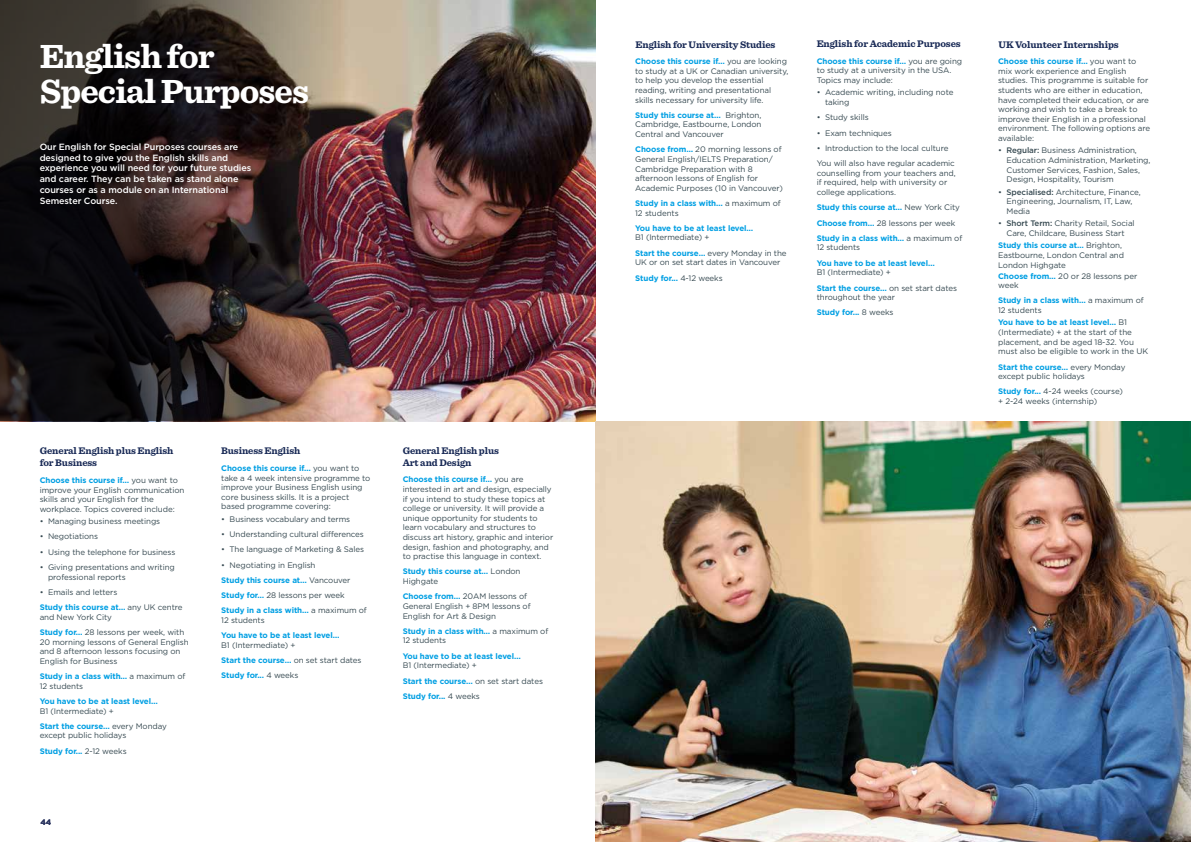
<style>
.page{position:relative;width:1191px;height:842px;background:#fff}
.page>*{position:absolute;margin:0;border:0;box-sizing:border-box;transform-origin:0 0}
.t1{font:700 35px/35px "Sentinel";letter-spacing:-.025em;color:#fff}
.t2{font:700 10px/12px "Sentinel";letter-spacing:-.01em;color:#182955}
.t3{font:500 9px/10.8px "Gotham";letter-spacing:-.01em;color:#fff}
.t4{font:8px/9.6px "Gotham";letter-spacing:-.01em;color:#364951}
.t5{font:700 8px/15.3px "Gotham";letter-spacing:-.01em;color:#009fe3}
.t6{font:700 8px "Gotham";color:#2b3560}
.s1{font-weight:700;color:#009fe3}
.s2{font-weight:400;color:#364951}
.s3{font-weight:500}
</style>
<div class="page">
<img style="left:383px;top:0;width:212px;height:421px">
<img style="left:0;top:0;width:383px;height:421px">
<img style="left:595px;top:421px;width:596px;height:421px">
<h1 class="t1" style="left:40px;top:37px;width:271px">English for<br>Special Purposes</h1>
<p class="t3" style="left:40px;top:141px;width:213px">Our English for Special Purposes courses are designed to give you the English skills and experience you will need for your future studies and career. They can be taken as stand alone courses or as a module on an International Semester Course.</p>
<p class="t2" style="left:40px;top:445px;width:135px">General English plus English for Business</p>
<p class="t2" style="left:221px;top:445px;width:81px">Business English</p>
<p class="t4" style="left:40px;top:475px;width:146px"><span class="s1">Choose this course if…</span> you want to improve your English communication skills and your English for the workplace. Topics covered include:</p>
<p class="t4" style="left:40px;top:516px;width:122px">• Managing business meetings</p>
<p class="t4" style="left:40px;top:532px;width:60px">• Negotiations</p>
<p class="t4" style="left:40px;top:547px;width:137px">• Using the telephone for business</p>
<p class="t4" style="left:48px;top:562px;width:128px;text-indent:-8px">• Giving presentations and writing professional reports</p>
<p class="t4" style="left:40px;top:584px;width:144px;line-height:15.3px">• Emails and letters<br><span class="s1">Study this course at…</span> any UK centre</p>
<p class="t4" style="left:40px;top:609px;width:146px;line-height:15.3px">and New York City<br><span class="s1">Study for…</span> 28 lessons per week, with</p>
<p class="t4" style="left:40px;top:637px;width:150px">20 morning lessons of General English and 8 afternoon lessons focusing on<br>English for Business</p>
<p class="t4" style="left:40px;top:671px;width:147px"><span class="s1">Study in a class with…</span> a maximum of<br>12 students</p>
<p class="t5" style="left:40px;top:693px;width:120px">You have to be at least level…</p>
<p class="t4" style="left:40px;top:703px;width:129px;line-height:15.3px">B1 (Intermediate) +<br><span class="s1">Start the course…</span> every Monday</p>
<p class="t4" style="left:40px;top:728px;width:88px;line-height:15.3px">except public holidays<br><span class="s1">Study for...</span> 2-12 weeks</p>
<p class="t4" style="left:221px;top:463px;width:151px"><span class="s1">Choose this course if…</span> you want to take a 4 week intensive programme to improve your Business English using core business skills. It is a project based programme covering:</p>
<p class="t4" style="left:221px;top:514px;width:131px">• Business vocabulary and terms</p>
<p class="t4" style="left:221px;top:529px;width:144px">• Understanding cultural differences</p>
<p class="t4" style="left:221px;top:544px;width:144px">• The language of Marketing &amp; Sales</p>
<p class="t4" style="left:221px;top:557px;width:147px;line-height:15.3px">• Negotiating in English<br><span class="s1">Study this course at…</span> Vancouver<br><span class="s1">Study for…</span> 28 lessons per week<br><span class="s1">Study in a class with…</span> a maximum of</p>
<p class="t4" style="left:221px;top:615px;width:45px">12 students</p>
<p class="t5" style="left:221px;top:628px;width:120px">You have to be at least level…</p>
<p class="t4" style="left:221px;top:637px;width:142px;line-height:15.3px">B1 (Intermediate) +<br><span class="s1">Start the course…</span> on set start dates<br><span class="s1">Study for...</span> 4 weeks</p>
<p class="t6" style="left:40px;top:817px;width:13px">44</p>
<p class="t2" style="left:403px;top:445px;width:98px">General English plus<br>Art and Design</p>
<p class="t4" style="left:403px;top:474px;width:152px"><span class="s1">Choose this course if…</span> you are interested in art and design, especially if you intend to study these topics at college or university. It will provide a unique opportunity for students to learn vocabulary and structures to discuss art history, graphic and interior design, fashion and photography, and to practise this language in context.</p>
<p class="t5" style="left:403px;top:567px;width:119px;line-height:9.6px">Study this course at… <span class="s2">London<br>Highgate</span></p>
<p class="t4" style="left:403px;top:591px;width:129px"><span class="s1">Choose from…</span> 20AM lessons of<br>General English + 8PM lessons of<br>English for Art &amp; Design</p>
<p class="t4" style="left:403px;top:626px;width:147px"><span class="s1">Study in a class with…</span> a maximum of<br>12 students</p>
<p class="t5" style="left:403px;top:648px;width:120px">You have to be at least level…</p>
<p class="t4" style="left:403px;top:658px;width:142px;line-height:15.3px">B1 (Intermediate) +<br><span class="s1">Start the course…</span> on set start dates<br><span class="s1">Study for...</span> 4 weeks</p>
<p class="t2" style="left:816px;top:38px;width:145px">English for Academic Purposes</p>
<p class="t4" style="left:816px;top:56px;width:147px"><span class="s1">Choose this course if…</span> you are going to study at a university in the USA.<br>Topics may include:</p>
<p class="t4" style="left:825px;top:88px;width:130px;text-indent:-8px">• Academic writing, including note taking</p>
<p class="t4" style="left:816px;top:113px;width:54px">• Study skills</p>
<p class="t4" style="left:816px;top:128px;width:77px">• Exam techniques</p>
<p class="t4" style="left:816px;top:140px;width:140px;line-height:15.3px">• Introduction to the local culture<br>You will also have regular academic</p>
<p class="t4" style="left:816px;top:168px;width:140px">counselling from your teachers and, if required, help with university or college applications.</p>
<p class="t5" style="left:816px;top:200px;width:147px">Study this course at… <span class="s2">New York City<br></span>Choose from… <span class="s2">28 lessons per week<br></span>Study in a class with… <span class="s2">a maximum of</span></p>
<p class="t4" style="left:816px;top:243px;width:45px">12 students</p>
<p class="t5" style="left:816px;top:255px;width:120px">You have to be at least level…</p>
<p class="t4" style="left:816px;top:265px;width:142px;line-height:15.3px">B1 (Intermediate) +<br><span class="s1">Start the course…</span> on set start dates</p>
<p class="t4" style="left:816px;top:289px;width:80px;line-height:15.3px">throughout the year<br><span class="s1">Study for...</span> 8 weeks</p>
<p class="t2" style="left:635px;top:38px;width:141px">English for University Studies</p>
<p class="t2" style="left:998px;top:38px;width:122px">UK Volunteer Internships</p>
<p class="t4" style="left:635px;top:56px;width:155px"><span class="s1">Choose this course if…</span> you are looking to study at a UK or Canadian university, to help you develop the essential reading, writing and presentational skills necessary for university life.</p>
<p class="t4" style="left:635px;top:110px;width:128px;text-align:justify"><span class="s1">Study this course at…</span> Brighton, Cambridge, Eastbourne, London Central and Vancouver</p>
<p class="t4" style="left:635px;top:145px;width:149px"><span class="s1">Choose from…</span> 20 morning lessons of General English/IELTS Preparation/ Cambridge Preparation with 8 afternoon lessons of English for Academic Purposes (10 in Vancouver)</p>
<p class="t4" style="left:635px;top:198px;width:147px"><span class="s1">Study in a class with…</span> a maximum of<br>12 students</p>
<p class="t5" style="left:635px;top:220px;width:120px">You have to be at least level…</p>
<p class="t4" style="left:635px;top:230px;width:153px;line-height:15.3px">B1 (Intermediate) +<br><span class="s1">Start the course…</span> every Monday in the</p>
<p class="t4" style="left:635px;top:255px;width:147px;line-height:15.3px">UK or on set start dates in Vancouver<br><span class="s1">Study for...</span> 4-12 weeks</p>
<p class="t4" style="left:998px;top:56px;width:154px"><span class="s1">Choose this course if…</span> you want to mix work experience and English studies. This programme is suitable for students who are either in education, have completed their education, or are working and wish to take a break to improve their English in a professional environment. The following options are available:</p>
<p class="t4" style="left:1006px;top:146px;width:145px;text-indent:-8px">• <span class="s3">Regular:</span> Business Administration, Education Administration, Marketing, Customer Services, Fashion, Sales, Design, Hospitality, Tourism</p>
<p class="t4" style="left:1006px;top:187px;width:136px;text-indent:-8px">• <span class="s3">Specialised:</span> Architecture, Finance,<br>Engineering, Journalism, IT, Law,<br>Media</p>
<p class="t4" style="left:998px;top:218px;width:138px;text-align:center">• <span class="s3">Short Term:</span> Charity Retail, Social<br>Care, Childcare, Business Start</p>
<p class="t4" style="left:998px;top:241px;width:127px"><span class="s1">Study this course at…</span> Brighton,<br>Eastbourne, London Central and<br>London Highgate</p>
<p class="t4" style="left:998px;top:271px;width:141px"><span class="s1">Choose from…</span> 20 or 28 lessons per week</p>
<p class="t4" style="left:998px;top:296px;width:147px"><span class="s1">Study in a class with…</span> a maximum of<br>12 students</p>
<p class="t4" style="left:998px;top:318px;width:151px"><span class="s1">You have to be at least level…</span> B1 (Intermediate) + at the start of the placement, and be aged 18-32. You must also be eligible to work in the UK</p>
<p class="t4" style="left:998px;top:362px;width:129px"><span class="s1">Start the course…</span> every Monday except public holidays</p>
<p class="t4" style="left:998px;top:387px;width:126px"><span class="s1">Study for...</span> 4-24 weeks (course) + 2-24 weeks (internship)</p>
</div>
